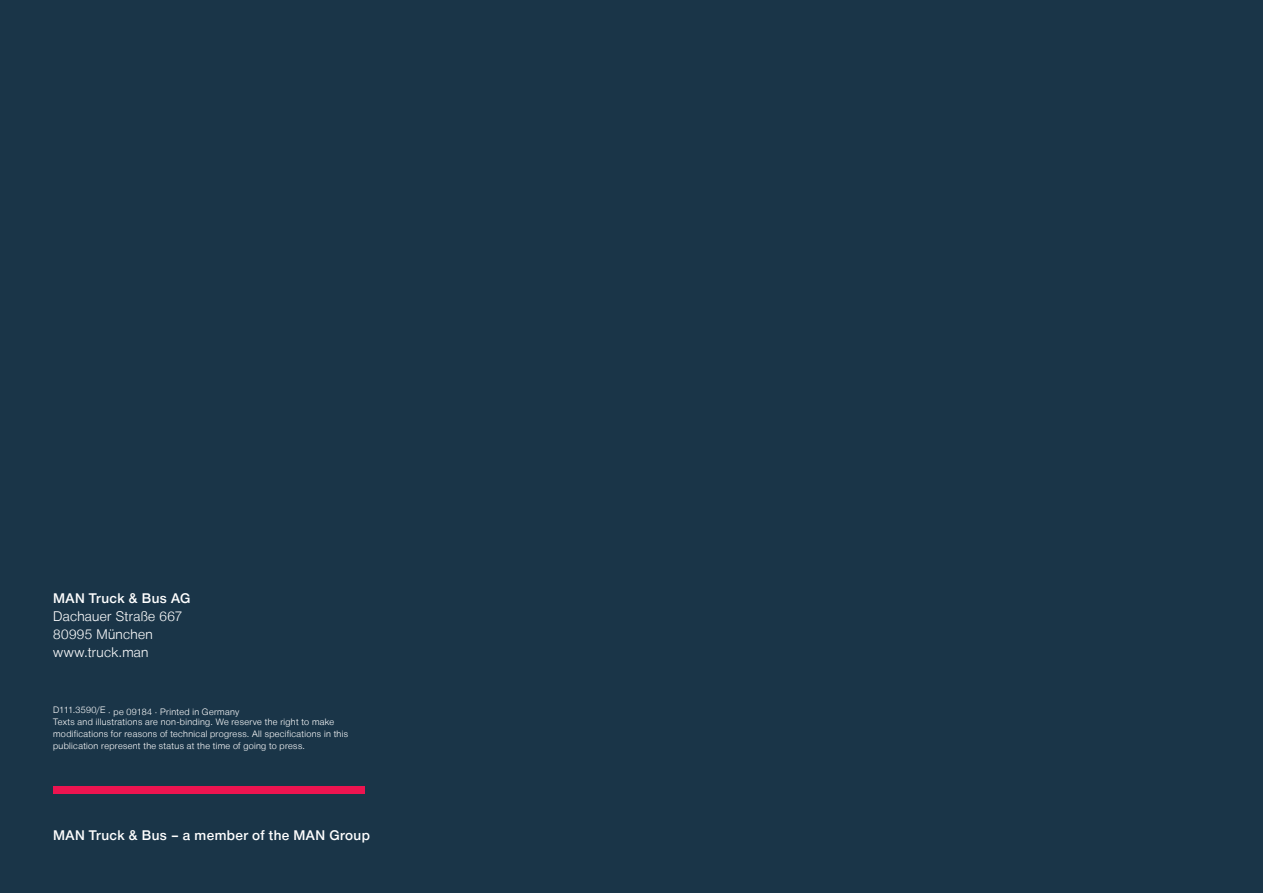
<style>
.page{position:relative;width:1263px;height:893px;background:#1a3548}
.page>*{position:absolute;margin:0;border:0;box-sizing:border-box;transform-origin:0 0}
.t1{font:500 13.5px "Man Global";letter-spacing:.03em;color:#fff}
.t2{font:300 13.5px/18px "Man Global";letter-spacing:.025em;color:#fff}
.t3{font:300 9px/10.5px "Man Global";letter-spacing:.035em;color:#fff}
</style>
<div class="page">
<div style="left:53px;top:786px;width:312px;height:8px;background:#ed1450"></div>
<h1 class="t1" style="left:53px;top:591px;width:139px">MAN Truck &amp; Bus AG</h1>
<h1 class="t2" style="left:53px;top:608px;width:131px">Dachauer Straße 667<br>80995 München www.truck.man</h1>
<p class="t3" style="left:53px;top:706px;width:283px">D111.3590/E · pe 09184 · Printed in Germany<br>Texts and illustrations are non-binding. We reserve the right to make</p>
<p class="t3" style="left:53px;top:728px;width:296px;line-height:12px">modifications for reasons of technical progress. All specifications in this publication represent the status at the time of going to press.</p>
<h1 class="t1" style="left:53px;top:827px;width:318px">MAN Truck &amp; Bus – a member of the MAN Group</h1>
</div>
